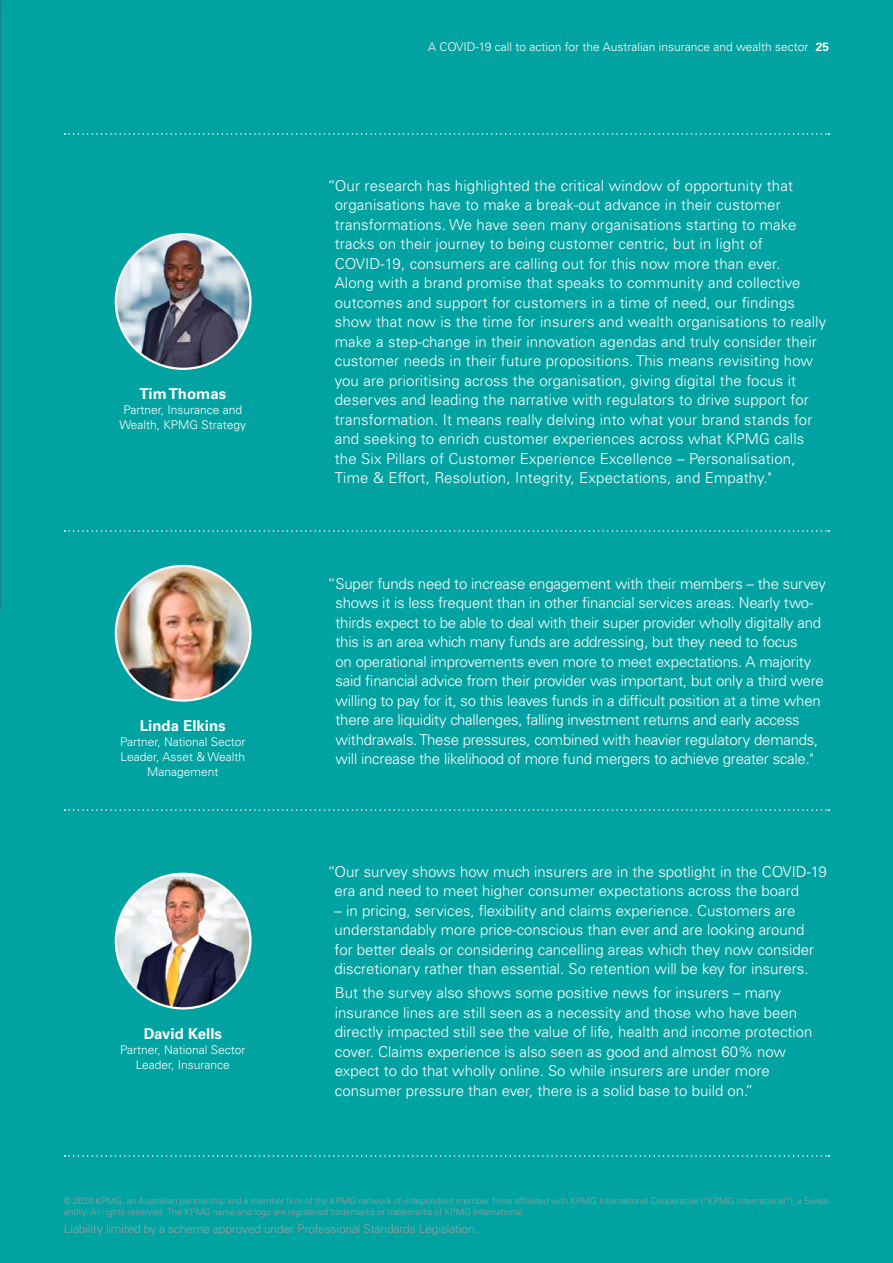
<style>
.page{position:relative;width:893px;height:1263px;background:#00a3a1}
.page>*{position:absolute;margin:0;border:0;box-sizing:border-box;transform-origin:0 0}
.t1{font:300 15px/19.5px "Univers LT Std";color:#fff}
.t2{font:700 15px "Univers LT Std";color:#fff}
.t3{font:300 12px/15px "Univers LT Std";color:#fff;text-align:center}
.t4{font:300 12px "Univers LT Std";letter-spacing:-.01em;color:#9d9d9c}
.t5{font:300 9px/10.8px "Univers LT Std";color:#9d9d9c}
.s1{font-weight:700;color:#4e2379}
</style>
<div class="page">
<img style="left:116px;top:234px;width:134px;height:135px;border-radius:67px">
<img style="left:116px;top:874px;width:134px;height:134px;border-radius:67px">
<img style="left:116px;top:566px;width:134px;height:134px;border-radius:67px">
<svg style="left:65px;top:530px;width:764px;height:2px"></svg>
<svg style="left:65px;top:809px;width:764px;height:2px"></svg>
<svg style="left:65px;top:133px;width:764px;height:2px"></svg>
<svg style="left:65px;top:1155px;width:764px;height:2px"></svg>
<p class="t2" style="left:139px;top:385px;width:88px">Tim Thomas</p>
<p class="t3" style="left:119px;top:402px;width:128px">Partner, Insurance and<br>Wealth, KPMG Strategy</p>
<p class="t2" style="left:140px;top:717px;width:87px">Linda Elkins</p>
<p class="t3" style="left:120px;top:734px;width:127px">Partner, National Sector<br>Leader, Asset &amp; Wealth<br>Management</p>
<p class="t2" style="left:144px;top:1025px;width:80px">David Kells</p>
<p class="t3" style="left:120px;top:1042px;width:127px">Partner, National Sector<br>Leader, Insurance</p>
<p class="t3" style="left:428px;top:39px;width:403px">A COVID-19 call to action for the Australian insurance and wealth sector <span class="s1">25</span></p>
<p class="t1" style="left:335px;top:176px;width:493px;text-indent:-7px">“Our research has highlighted the critical window of opportunity that organisations have to make a break-out advance in their customer transformations. We have seen many organisations starting to make tracks on their journey to being customer centric, but in light of COVID-19, consumers are calling out for this now more than ever.<br>Along with a brand promise that speaks to community and collective outcomes and support for customers in a time of need, our findings show that now is the time for insurers and wealth organisations to really make a step-change in their innovation agendas and truly consider their customer needs in their future propositions. This means revisiting how you are prioritising across the organisation, giving digital the focus it deserves and leading the narrative with regulators to drive support for transformation. It means really delving into what your brand stands for and seeking to enrich customer experiences across what KPMG calls the Six Pillars of Customer Experience Excellence – Personalisation, Time &amp; Effort, Resolution, Integrity, Expectations, and Empathy."</p>
<p class="t1" style="left:336px;top:573px;width:492px;text-indent:-8px">“Super funds need to increase engagement with their members – the survey shows it is less frequent than in other financial services areas. Nearly two&shy;thirds expect to be able to deal with their super provider wholly digitally and this is an area which many funds are addressing, but they need to focus<br>on operational improvements even more to meet expectations. A majority said financial advice from their provider was important, but only a third were willing to pay for it, so this leaves funds in a difficult position at a time when there are liquidity challenges, falling investment returns and early access withdrawals. These pressures, combined with heavier regulatory demands, will increase the likelihood of more fund mergers to achieve greater scale."</p>
<p class="t1" style="left:335px;top:862px;width:494px;text-indent:-7px">“Our survey shows how much insurers are in the spotlight in the COVID-19 era and need to meet higher consumer expectations across the board</p>
<p class="t1" style="left:335px;top:901px;width:481px">– in pricing, services, flexibility and claims experience. Customers are understandably more price-conscious than ever and are looking around for better deals or considering cancelling areas which they now consider discretionary rather than essential. So retention will be key for insurers.</p>
<p class="t1" style="left:335px;top:983px;width:479px">But the survey also shows some positive news for insurers – many insurance lines are still seen as a necessity and those who have been directly impacted still see the value of life, health and income protection cover. Claims experience is also seen as good and almost 60% now expect to do that wholly online. So while insurers are under more consumer pressure than ever, there is a solid base to build on.”</p>
<p class="t5" style="left:64px;top:1195px;width:766px">© 2020 KPMG, an Australian partnership and a member firm of the KPMG network of independent member firms affiliated with KPMG International Cooperative (“KPMG International”), a Swiss entity. All rights reserved. The KPMG name and logo are registered trademarks or trademarks of KPMG International.</p>
<p class="t4" style="left:64px;top:1222px;width:416px">Liability limited by a scheme approved under Professional Standards Legislation.</p>
</div>
